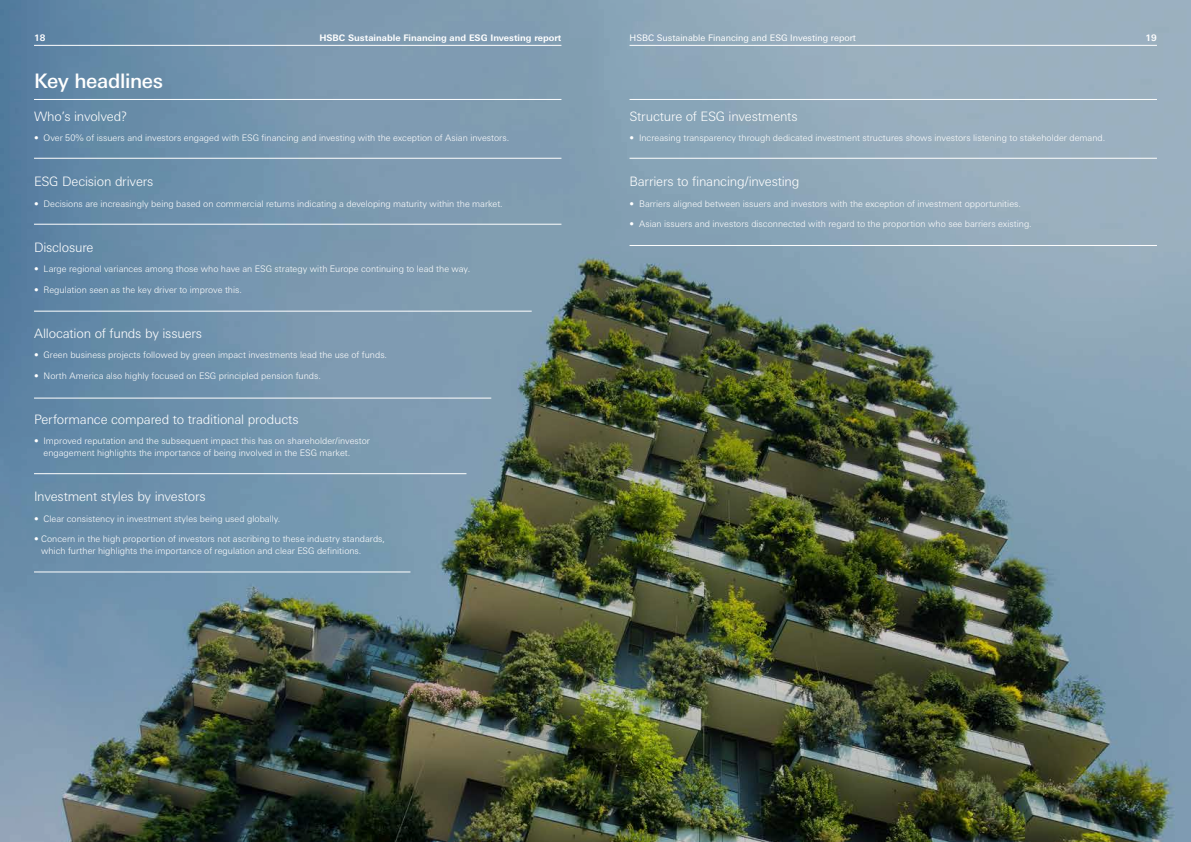
<style>
.page{position:relative;width:1191px;height:842px;background:#fff}
.page>*{position:absolute;margin:0;border:0;box-sizing:border-box;transform-origin:0 0}
.t1{font:500 20px "Univers Nextfor HSBC";letter-spacing:-.02em;color:#fff}
.t2{font:300 13px "Univers Nextfor HSBC";letter-spacing:-.015em;color:#fff}
.t3{font:300 9px/12px "Univers Nextfor HSBC";color:#fff}
.t4{font:700 9px "Univers Nextfor HSBC";color:#fff}
.t5{font:9px "Univers Nextfor HSBC";color:#fff}
</style>
<div class="page">
<img style="left:0;top:0;width:1191px;height:842px">
<hr style="left:629px;top:45px;width:528px;height:1px;background:#fff">
<hr style="left:34px;top:45px;width:527px;height:1px;background:#fff">
<hr style="left:34px;top:99px;width:527px;height:1px;background:#fff">
<hr style="left:629px;top:99px;width:528px;height:1px;background:#fff">
<hr style="left:34px;top:158px;width:527px;height:1px;background:#fff">
<hr style="left:629px;top:158px;width:528px;height:1px;background:#fff">
<hr style="left:34px;top:224px;width:527px;height:1px;background:#fff">
<hr style="left:629px;top:245px;width:528px;height:1px;background:#fff">
<hr style="left:34px;top:311px;width:497px;height:1px;background:#fff">
<hr style="left:34px;top:398px;width:457px;height:1px;background:#fff">
<hr style="left:34px;top:473px;width:432px;height:1px;background:#fff">
<hr style="left:34px;top:572px;width:376px;height:1px;background:#fff">
<p class="t4" style="left:34px;top:31px;width:13px">18</p>
<p class="t4" style="left:319px;top:31px;width:244px">HSBC Sustainable Financing and ESG Investing report</p>
<p class="t5" style="left:629px;top:31px;width:228px">HSBC Sustainable Financing and ESG Investing report</p>
<p class="t4" style="left:1145px;top:31px;width:13px">19</p>
<h1 class="t1" style="left:34px;top:67px;width:131px">Key headlines</h1>
<h2 class="t2" style="left:34px;top:107px;width:94px">Who’s involved?</h2>
<p class="t3" style="left:34px;top:131px;width:477px">• Over 50% of issuers and investors engaged with ESG financing and investing with the exception of Asian investors.</p>
<h2 class="t2" style="left:34px;top:172px;width:121px">ESG Decision drivers</h2>
<p class="t3" style="left:34px;top:197px;width:470px">• Decisions are increasingly being based on commercial returns indicating a developing maturity within the market.</p>
<h2 class="t2" style="left:34px;top:238px;width:61px">Disclosure</h2>
<p class="t3" style="left:34px;top:262px;width:438px">• Large regional variances among those who have an ESG strategy with Europe continuing to lead the way.</p>
<p class="t3" style="left:34px;top:283px;width:209px">• Regulation seen as the key driver to improve this.</p>
<h2 class="t2" style="left:34px;top:324px;width:170px">Allocation of funds by issuers</h2>
<p class="t3" style="left:34px;top:348px;width:354px">• Green business projects followed by green impact investments lead the use of funds.</p>
<p class="t3" style="left:34px;top:369px;width:288px">• North America also highly focused on ESG principled pension funds.</p>
<h2 class="t2" style="left:34px;top:410px;width:266px">Performance compared to traditional products</h2>
<p class="t3" style="left:44px;top:434px;width:328px;text-indent:-10px">• Improved reputation and the subsequent impact this has on shareholder/investor engagement highlights the importance of being involved in the ESG market.</p>
<h2 class="t2" style="left:34px;top:487px;width:173px">Investment styles by investors</h2>
<p class="t3" style="left:34px;top:512px;width:248px">• Clear consistency in investment styles being used globally.</p>
<p class="t3" style="left:41px;top:532px;width:345px;text-indent:-7px">• Concern in the high proportion of investors not ascribing to these industry standards, which further highlights the importance of regulation and clear ESG definitions.</p>
<h2 class="t2" style="left:629px;top:107px;width:170px">Structure of ESG investments</h2>
<p class="t3" style="left:629px;top:131px;width:477px">• Increasing transparency through dedicated investment structures shows investors listening to stakeholder demand.</p>
<h2 class="t2" style="left:629px;top:172px;width:172px">Barriers to financing/investing</h2>
<p class="t3" style="left:629px;top:197px;width:393px">• Barriers aligned between issuers and investors with the exception of investment opportunities.</p>
<p class="t3" style="left:629px;top:217px;width:404px">• Asian issuers and investors disconnected with regard to the proportion who see barriers existing.</p>
</div>
